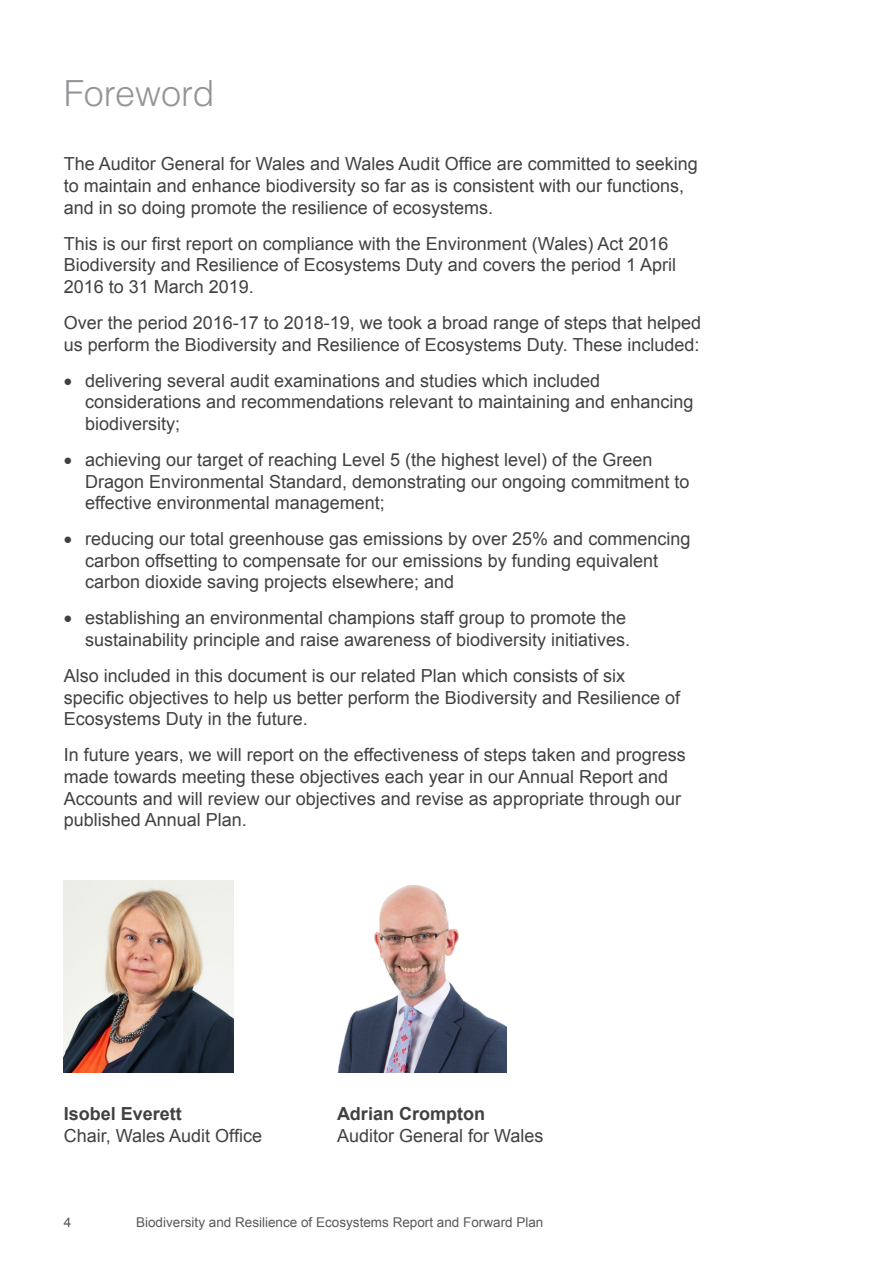
<style>
.page{position:relative;width:893px;height:1263px;background:#fff}
.page>*{position:absolute;margin:0;border:0;box-sizing:border-box;transform-origin:0 0}
.t1{font:300 36px "Helvetica LT Std";color:#939598}
.t2{font:18px/21.6px "Arial";color:#414042}
.t3{font:700 18px "Arial";color:#414042}
.t4{font:13.5px "Arial";color:#58595b}
</style>
<div class="page">
<img style="left:337px;top:885px;width:170px;height:188px">
<img style="left:64px;top:880px;width:169px;height:193px">
<h1 class="t1" style="left:64px;top:70px;width:152px">Foreword</h1>
<p class="t2" style="left:64px;top:153px;width:635px">The Auditor General for Wales and Wales Audit Office are committed to seeking to maintain and enhance biodiversity so far as is consistent with our functions, and in so doing promote the resilience of ecosystems.</p>
<p class="t2" style="left:64px;top:233px;width:614px">This is our first report on compliance with the Environment (Wales) Act 2016<br>Biodiversity and Resilience of Ecosystems Duty and covers the period 1 April<br>2016 to 31 March 2019.</p>
<p class="t2" style="left:64px;top:312px;width:639px">Over the period 2016-17 to 2018-19, we took a broad range of steps that helped us perform the Biodiversity and Resilience of Ecosystems Duty. These included:</p>
<p class="t2" style="left:85px;top:370px;width:610px;text-indent:-21px">• delivering several audit examinations and studies which included considerations and recommendations relevant to maintaining and enhancing biodiversity;</p>
<p class="t2" style="left:85px;top:449px;width:606px;text-indent:-21px">• achieving our target of reaching Level 5 (the highest level) of the Green<br>Dragon Environmental Standard, demonstrating our ongoing commitment to effective environmental management;</p>
<p class="t2" style="left:85px;top:528px;width:607px;text-indent:-21px">• reducing our total greenhouse gas emissions by over 25% and commencing carbon offsetting to compensate for our emissions by funding equivalent carbon dioxide saving projects elsewhere; and</p>
<p class="t2" style="left:64px;top:607px;width:568px;text-align:right">• establishing an environmental champions staff group to promote the sustainability principle and raise awareness of biodiversity initiatives.</p>
<p class="t2" style="left:64px;top:665px;width:618px">Also included in this document is our related Plan which consists of six specific objectives to help us better perform the Biodiversity and Resilience of<br>Ecosystems Duty in the future.</p>
<p class="t2" style="left:64px;top:744px;width:623px">In future years, we will report on the effectiveness of steps taken and progress made towards meeting these objectives each year in our Annual Report and Accounts and will review our objectives and revise as appropriate through our published Annual Plan.</p>
<p class="t3" style="left:64px;top:1102px;width:120px">Isobel Everett</p>
<p class="t2" style="left:64px;top:1125px;width:200px">Chair, Wales Audit Office</p>
<p class="t3" style="left:337px;top:1102px;width:149px">Adrian Crompton</p>
<p class="t2" style="left:337px;top:1125px;width:208px">Auditor General for Wales</p>
<p class="t4" style="left:64px;top:1213px;width:9px">4</p>
<p class="t4" style="left:136px;top:1213px;width:409px">Biodiversity and Resilience of Ecosystems Report and Forward Plan</p>
</div>
